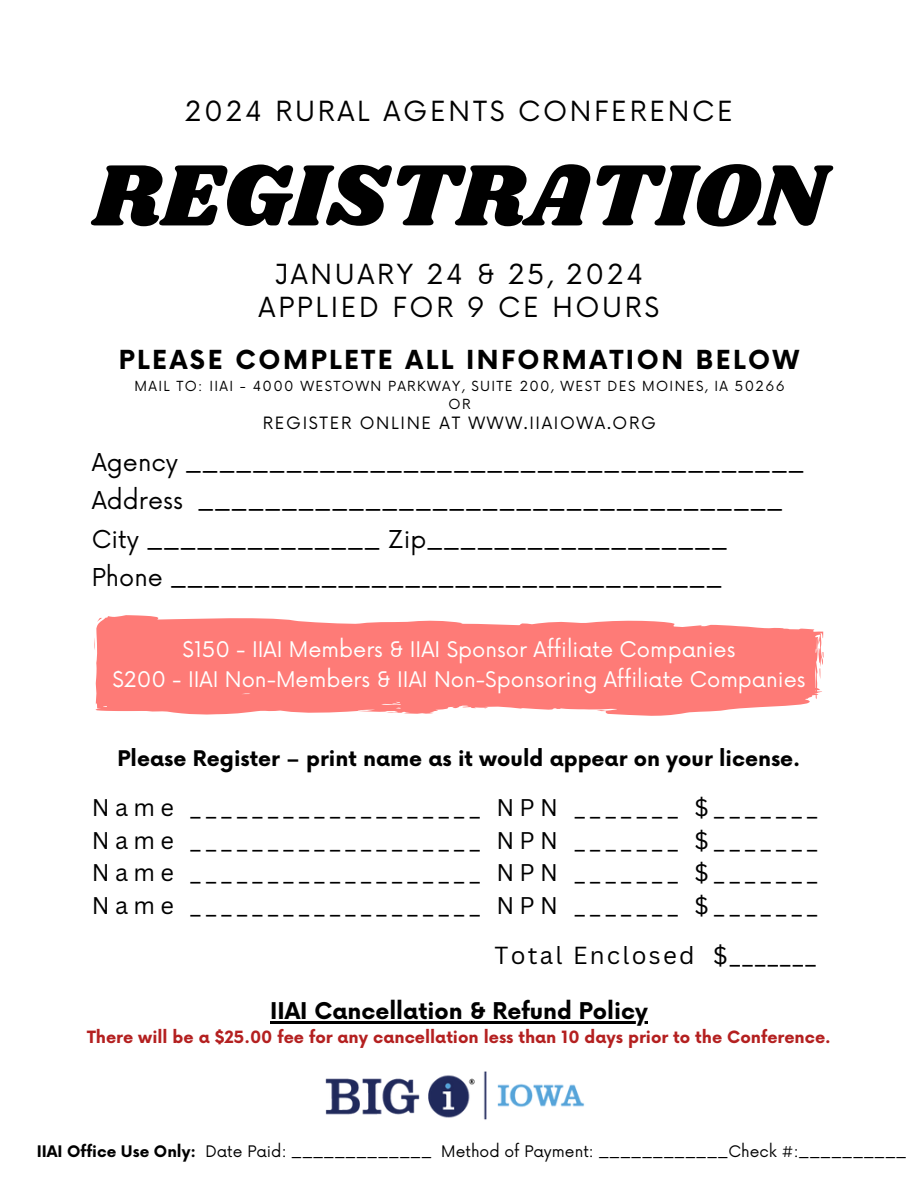
<style>
.page{position:relative;width:918px;height:1188px;background:#fff}
.page>*{position:absolute;margin:0;border:0;box-sizing:border-box;transform-origin:0 0}
.t1{font:90.15px "Shrikhand";color:#000}
.t2{font:27px "Now";letter-spacing:.1em;color:#000}
.t3{font:700 25.5px "Now";letter-spacing:.1em;color:#000}
.t4{font:24px "Now";color:#000}
.t5{font:24px "Canva Sans";letter-spacing:.095em;color:#000}
.t6{font:23.55px "Canva Sans";letter-spacing:.23em;color:#000}
.t7{font:700 22.5px "Now";color:#000}
.t8{font:21px "Now";color:#fff}
.t9{font:700 21px "Now";color:#000}
.t10{font:700 16.5px "Now";color:#b42020}
.t11{font:16.5px "Now";letter-spacing:.1em;color:#000}
.t12{font:15.6px "Now";color:#000}
.t13{font:13.5px "Now";letter-spacing:.1em;color:#000}
.s1{font-weight:700}
</style>
<div class="page">
<img style="left:325px;top:1072px;width:260px;height:48px">
<svg style="left:94px;top:638px;width:1px;height:12px"></svg>
<svg style="left:96px;top:615px;width:727px;height:101px;background:#fe8c88"></svg>
<svg style="left:819px;top:667px;width:2px;height:12px"></svg>
<svg style="left:822px;top:652px;width:2px;height:6px"></svg>
<hr style="left:270px;top:1022px;width:378px;height:2px;background:#000">
<p class="t2" style="left:185px;top:96px;width:550px">2024 RURAL AGENTS CONFERENCE</p>
<p class="t1" style="left:93px;top:133px;width:733px">REGISTRATION</p>
<p class="t2" style="left:275px;top:260px;width:370px">JANUARY 24 &amp; 25, 2024</p>
<p class="t2" style="left:259px;top:292px;width:402px">APPLIED FOR 9 CE HOURS</p>
<p class="t3" style="left:119px;top:346px;width:682px">PLEASE COMPLETE ALL INFORMATION BELOW</p>
<p class="t13" style="left:135px;top:379px;width:652px">MAIL TO: IIAI - 4000 WESTOWN PARKWAY, SUITE 200, WEST DES MOINES, IA 50266</p>
<p class="t13" style="left:449px;top:397px;width:23px">OR</p>
<p class="t11" style="left:263px;top:414px;width:395px">REGISTER ONLINE AT WWW.IIAIOWA.ORG</p>
<p class="t4" style="left:92px;top:449px;width:714px">Agency _____________________________________</p>
<p class="t4" style="left:92px;top:487px;width:693px">Address ___________________________________</p>
<p class="t4" style="left:92px;top:526px;width:637px">City ______________ Zip__________________</p>
<p class="t4" style="left:92px;top:564px;width:632px">Phone _________________________________</p>
<p class="t8" style="left:183px;top:638px;width:554px">$150 - IIAI Members &amp; IIAI Sponsor Affiliate Companies</p>
<p class="t8" style="left:112px;top:667px;width:695px">$200 - IIAI Non-Members &amp; IIAI Non-Sponsoring Affiliate Companies</p>
<p class="t9" style="left:118px;top:747px;width:684px">Please Register – print name as it would appear on your license.</p>
<p class="t6" style="left:92px;top:791px;width:727px">Name ___________________ NPN _______ $_______</p>
<p class="t6" style="left:92px;top:824px;width:727px">Name ___________________ NPN _______ $_______</p>
<p class="t6" style="left:92px;top:856px;width:727px">Name ___________________ NPN _______ $_______</p>
<p class="t6" style="left:92px;top:889px;width:727px">Name ___________________ NPN _______ $_______</p>
<p class="t5" style="left:495px;top:939px;width:323px">Total Enclosed $_______</p>
<p class="t7" style="left:270px;top:999px;width:379px">IIAI Cancellation &amp; Refund Policy</p>
<p class="t10" style="left:87px;top:1028px;width:745px">There will be a $25.00 fee for any cancellation less than 10 days prior to the Conference.</p>
<p class="t12" style="left:37px;top:1143px;width:872px"><span class="s1">IIAI Office Use Only:</span> Date Paid: _____________ Method of Payment: ____________Check #:__________</p>
</div>
